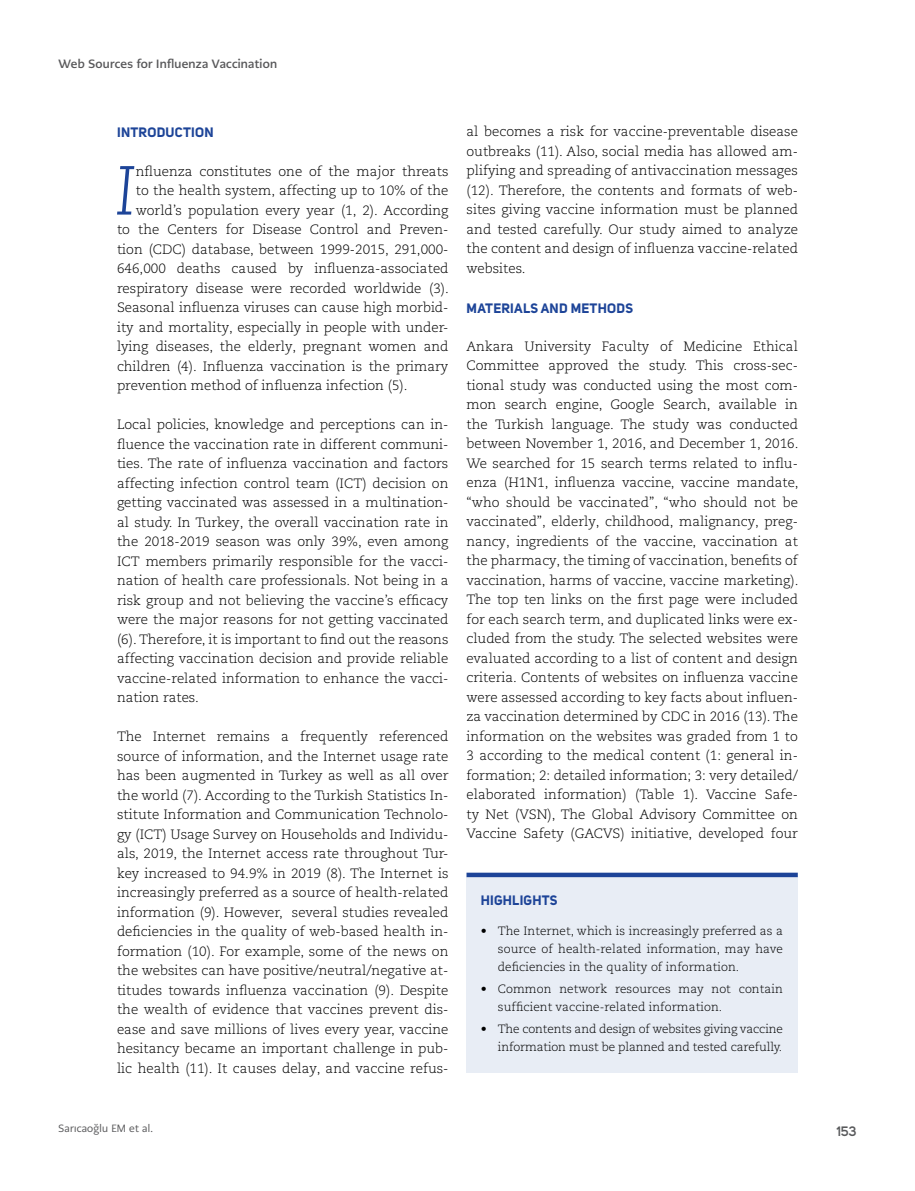
<style>
.page{position:relative;width:915px;height:1191px;background:#fff}
.page>*{position:absolute;margin:0;border:0;box-sizing:border-box;transform-origin:0 0}
.t1{font:italic 300 69.15px "Caecilia LT Pro 46";color:#1d4498}
.t2{font:300 13.5px/19.5px "Caecilia LT Pro 45";color:#000;text-align:justify}
.t3{font:700 13.5px "Uni Sans";letter-spacing:.02em;color:#1d4498}
.t4{font:600 13.5px "Uni Sans";color:#58595b}
.t5{font:300 12px/18px "Caecilia LT Pro 45";letter-spacing:.005em;color:#000;text-align:justify}
.t6{font:700 12px "PMN Caecilia Sans Head";letter-spacing:.02em;color:#58585a}
.t7{font:10.5px "PMN Caecilia Sans Head";letter-spacing:.02em;color:#58585a}
</style>
<div class="page">
<div style="left:466px;top:877px;width:331px;height:196px;background:#e8edf5"></div>
<div style="left:466px;top:872px;width:331px;height:5px;background:#1d4498"></div>
<p class="t6" style="left:58px;top:56px;width:220px">Web Sources for Influenza Vaccination</p>
<p class="t3" style="left:117px;top:123px;width:98px">INTRODUCTION</p>
<h1 class="t1" style="left:115px;top:148px;width:23px">I</h1>
<p class="t2" style="left:136px;top:161px;width:314px">nfluenza constitutes one of the major threats</p>
<p class="t2" style="left:136px;top:180px;width:314px">to the health system, affecting up to 10% of the</p>
<p class="t2" style="left:136px;top:200px;width:314px">world’s population every year (1, 2). According</p>
<p class="t2" style="left:117px;top:219px;width:333px">to the Centers for Disease Control and Preven-</p>
<p class="t2" style="left:117px;top:239px;width:333px">tion (CDC) database, between 1999-2015, 291,000-</p>
<p class="t2" style="left:117px;top:258px;width:333px">646,000 deaths caused by influenza-associated</p>
<p class="t2" style="left:117px;top:278px;width:333px">respiratory disease were recorded worldwide (3).</p>
<p class="t2" style="left:117px;top:297px;width:333px">Seasonal influenza viruses can cause high morbid-</p>
<p class="t2" style="left:117px;top:317px;width:333px">ity and mortality, especially in people with under-</p>
<p class="t2" style="left:117px;top:336px;width:333px">lying diseases, the elderly, pregnant women and</p>
<p class="t2" style="left:117px;top:356px;width:333px">children (4). Influenza vaccination is the primary</p>
<p class="t2" style="left:117px;top:375px;width:292px">prevention method of influenza infection (5).</p>
<p class="t2" style="left:117px;top:414px;width:333px">Local policies, knowledge and perceptions can in&shy;fluence the vaccination rate in different communi&shy;ties. The rate of influenza vaccination and factors affecting infection control team (ICT) decision on getting vaccinated was assessed in a multination&shy;al study. In Turkey, the overall vaccination rate in the 2018-2019 season was only 39%, even among ICT members primarily responsible for the vacci&shy;nation of health care professionals. Not being in a risk group and not believing the vaccine’s efficacy were the major reasons for not getting vaccinated (6). Therefore, it is important to find out the reasons affecting vaccination decision and provide reliable vaccine-related information to enhance the vacci&shy;nation rates.</p>
<p class="t2" style="left:117px;top:726px;width:333px">The Internet remains a frequently referenced source of information, and the Internet usage rate has been augmented in Turkey as well as all over the world (7). According to the Turkish Statistics In&shy;stitute Information and Communication Technolo&shy;gy (ICT) Usage Survey on Households and Individu&shy;als, 2019, the Internet access rate throughout Tur&shy;key increased to 94.9% in 2019 (8). The Internet is increasingly preferred as a source of health-related information (9). However, several studies revealed deficiencies in the quality of web-based health in&shy;formation (10). For example, some of the news on the websites can have positive/neutral/negative at&shy;titudes towards influenza vaccination (9). Despite the wealth of evidence that vaccines prevent dis&shy;ease and save millions of lives every year, vaccine hesitancy became an important challenge in pub&shy;lic health (11). It causes delay, and vaccine refus-</p>
<p class="t2" style="left:466px;top:122px;width:333px">al becomes a risk for vaccine-preventable disease outbreaks (11). Also, social media has allowed am&shy;plifying and spreading of antivaccination messages (12). Therefore, the contents and formats of web&shy;sites giving vaccine information must be planned and tested carefully. Our study aimed to analyze the content and design of influenza vaccine-related websites.</p>
<p class="t3" style="left:466px;top:300px;width:168px">MATERIALS AND METHODS</p>
<p class="t2" style="left:466px;top:336px;width:333px">Ankara University Faculty of Medicine Ethical Committee approved the study. This cross-sec&shy;tional study was conducted using the most com&shy;mon search engine, Google Search, available in the Turkish language. The study was conducted between November 1, 2016, and December 1, 2016.<br>We searched for 15 search terms related to influ&shy;enza (H1N1, influenza vaccine, vaccine mandate, “who should be vaccinated”, “who should not be vaccinated”, elderly, childhood, malignancy, preg&shy;nancy, ingredients of the vaccine, vaccination at the pharmacy, the timing of vaccination, benefits of vaccination, harms of vaccine, vaccine marketing).<br>The top ten links on the first page were included for each search term, and duplicated links were ex&shy;cluded from the study. The selected websites were evaluated according to a list of content and design criteria. Contents of websites on influenza vaccine were assessed according to key facts about influen&shy;za vaccination determined by CDC in 2016 (13). The information on the websites was graded from 1 to 3 according to the medical content (1: general in&shy;formation; 2: detailed information; 3: very detailed/ elaborated information) (Table 1). Vaccine Safe&shy;ty Net (VSN), The Global Advisory Committee on Vaccine Safety (GACVS) initiative, developed four</p>
<p class="t3" style="left:480px;top:892px;width:78px">HIGHLIGHTS</p>
<p class="t5" style="left:497px;top:921px;width:286px;text-indent:-17px">• The Internet, which is increasingly preferred as a source of health-related information, may have deficiencies in the quality of information.</p>
<p class="t5" style="left:497px;top:979px;width:286px;text-indent:-17px">• Common network resources may not contain sufficient vaccine-related information.</p>
<p class="t5" style="left:480px;top:1020px;width:303px;text-align:right">• The contents and design of websites giving vaccine information must be planned and tested carefully.</p>
<p class="t7" style="left:58px;top:1121px;width:96px">Sarıcaoğlu EM et al.</p>
<p class="t4" style="left:836px;top:1123px;width:22px">153</p>
</div>
